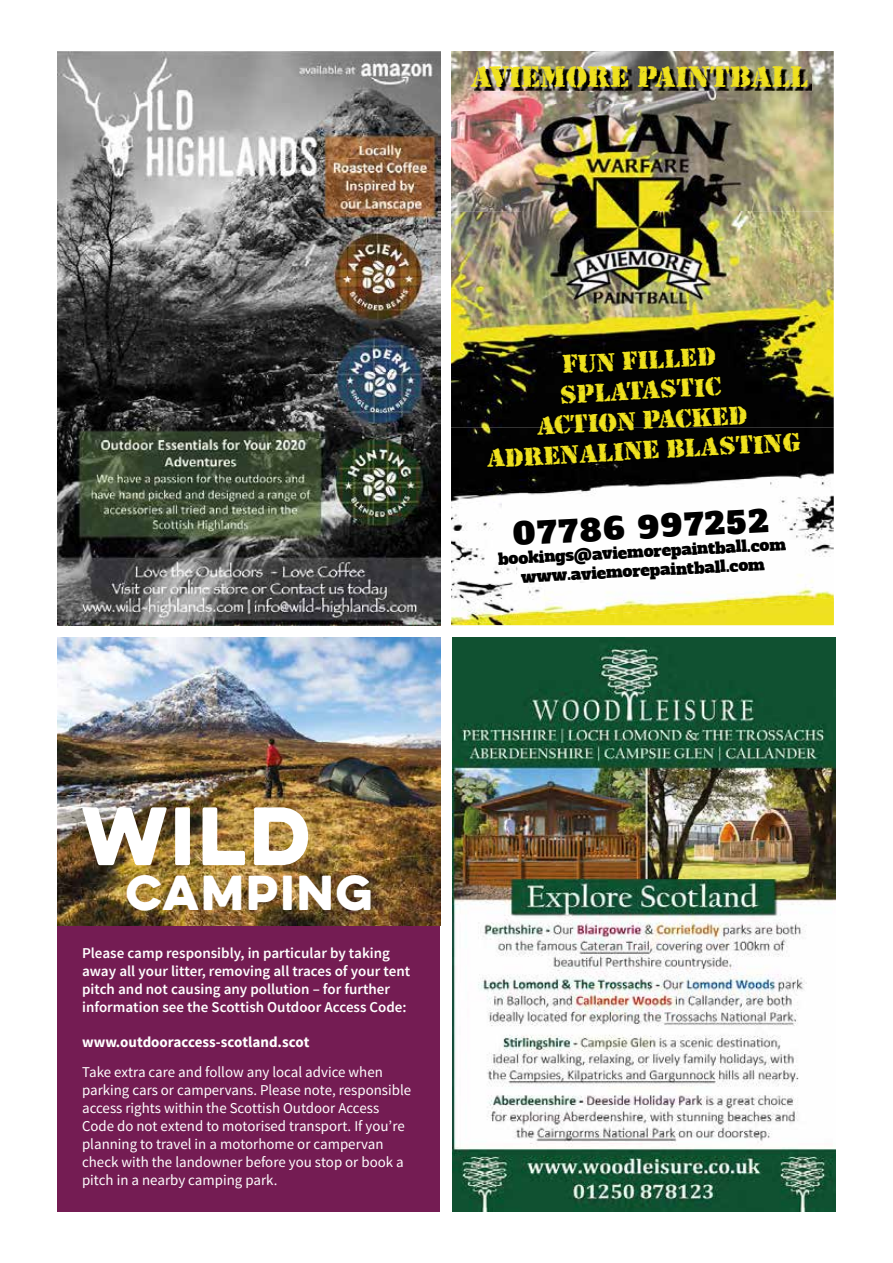
<style>
.page{position:relative;width:893px;height:1263px;background:#fff}
.page>*{position:absolute;margin:0;border:0;box-sizing:border-box;transform-origin:0 0}
.t1{font:74.1px "Eveleth Clean";color:#fff}
.t2{font:44.1px "Eveleth Clean";letter-spacing:.05em;color:#fff}
.t3{font:31.05px "Rubber Stamp Plain";color:#efe11e}
.t4{font:30px "Alfa Slab One";color:#000}
.t5{font:27px/30px "Rubber Stamp Plain";color:#efe11e;text-align:center}
.t6{font:15.9px/19px "Alfa Slab One";color:#000;text-align:center}
.t7{font:15px/18px "Source Sans Pro";color:#fff}
.t8{font:600 15px/18px "Source Sans Pro";color:#fff}
.t9{font:700 15px "Source Sans Pro";color:#fff}
</style>
<div class="page">
<img style="left:451px;top:51px;width:383px;height:161px">
<img style="left:521px;top:105px;width:231px;height:107px">
<img style="left:451px;top:428px;width:383px;height:170px">
<img style="left:451px;top:598px;width:383px;height:27px">
<img style="left:451px;top:212px;width:383px;height:216px">
<img style="left:474px;top:69px;width:337px;height:22px">
<div style="left:57px;top:639px;width:383px;height:573px;background:#741c53"></div>
<img style="left:57px;top:638px;width:383px;height:287px">
<img style="left:453px;top:638px;width:383px;height:574px">
<img style="left:57px;top:51px;width:383px;height:574px">
<h3 class="t3" style="left:471px;top:58px;width:339px">AVIEMORE PAINTBALL</h3>
<h3 class="t5" style="left:481px;top:353px;width:315px;rotate:-3deg">FUN FILLED<br>SPLATASTIC<br>ACTION PACKED<br>ADRENALINE BLASTING</h3>
<h3 class="t4" style="left:512px;top:514px;width:256px;rotate:-3deg">07786 997252</h3>
<p class="t6" style="left:498px;top:550px;width:289px;rotate:-3deg">bookings@aviemorepaintball.com www.aviemorepaintball.com</p>
<h1 class="t1" style="left:82px;top:779px;width:230px">WILD</h1>
<h2 class="t2" style="left:126px;top:858px;width:248px">CAMPING</h2>
<p class="t8" style="left:82px;top:944px;width:330px">Please camp responsibly, in particular by taking away all your litter, removing all traces of your tent pitch and not causing any pollution – for further information see the Scottish Outdoor Access Code:</p>
<p class="t9" style="left:82px;top:1032px;width:229px">www.outdooraccess-scotland.scot</p>
<p class="t7" style="left:82px;top:1064px;width:331px">Take extra care and follow any local advice when parking cars or campervans. Please note, responsible access rights within the Scottish Outdoor Access Code do not extend to motorised transport. If you’re planning to travel in a motorhome or campervan check with the landowner before you stop or book a pitch in a nearby camping park.</p>
</div>
